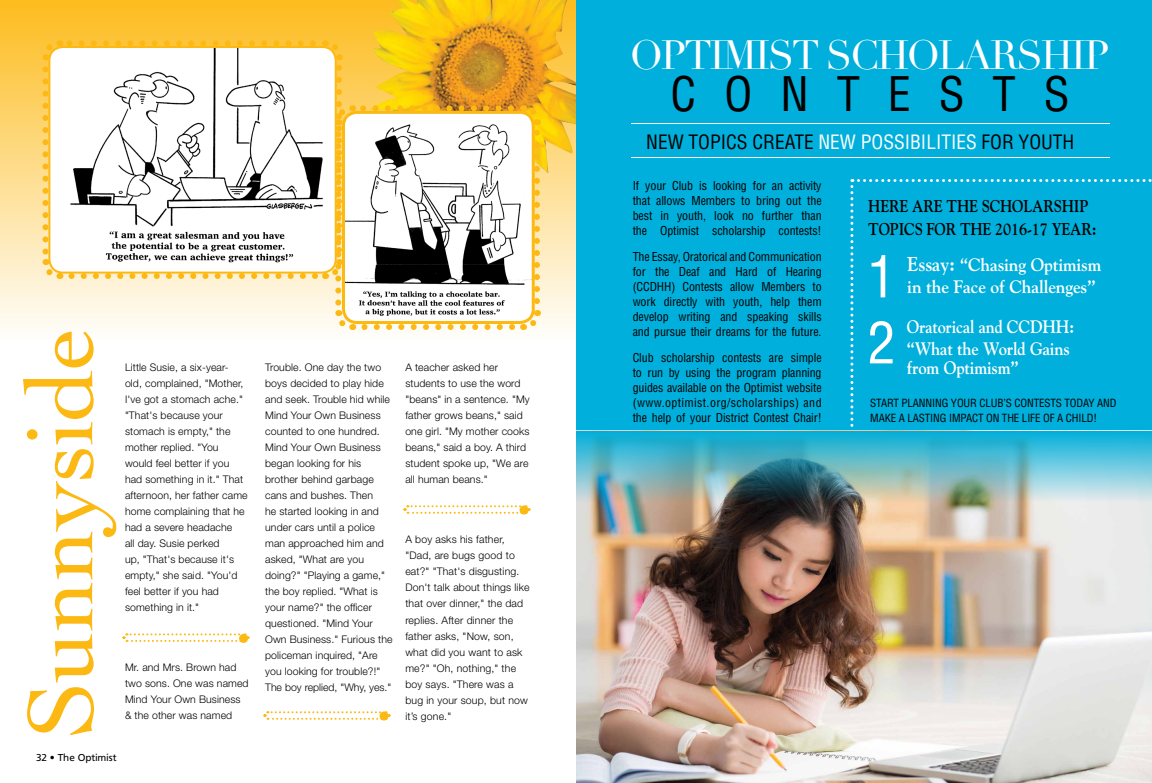
<style>
.page{position:relative;width:1152px;height:783px;background:#fff}
.page>*{position:absolute;margin:0;border:0;box-sizing:border-box;transform-origin:0 0}
.t1{font:97px "Cochin";letter-spacing:-.01em;color:#fdb913}
.t2{font:condensed 56.5px/66px "Helvetica";color:#fff}
.t3{font:condensed 46.5px "Helvetica";color:#000}
.t4{font:40px "Didot";letter-spacing:-.06em;color:#fff}
.t5{font:condensed 19.3px "Helvetica";letter-spacing:.115em;color:#000}
.t6{font:condensed 19.3px "Helvetica";color:#fff}
.t7{font:700 18px/22px "Goudy";letter-spacing:-.01em;color:#fff;scale:.9 1}
.t8{font:700 18px "Goudy";letter-spacing:-.01em;color:#fff;scale:.92 1}
.t9{font:700 17px/23px "Goudy";letter-spacing:-.01em;color:#000;scale:.86 1}
.t10{font:condensed 12px/15px "Helvetica";letter-spacing:-.01em;color:#000;text-align:justify}
.t11{font:condensed 11px "Helvetica";letter-spacing:.1em;color:#000}
.t12{font:300 10.5px/16px "Helvetica Neue LT Std";letter-spacing:.01em;color:#000}
.t13{font:10px "Frutiger";color:#000}
.s1{color:#fff}
.s2{font-size:20px}
</style>
<div class="page">
<div style="left:0;top:0;width:576px;height:341px;background:linear-gradient(to bottom,#fdbc1e,#fefefc)"></div>
<img style="left:369px;top:0;width:207px;height:189px">
<div style="left:576px;top:0;width:576px;height:432px;background:#00afdb"></div>
<svg style="left:850px;top:179px;width:302px;height:252px"></svg>
<svg style="left:39px;top:36px;width:505px;height:298px"></svg>
<img style="left:344px;top:112px;width:189px;height:210px">
<div style="left:342px;top:111px;width:193px;height:213px;border:3px solid #fdb913;border-radius:14px"></div>
<svg style="left:122px;top:633px;width:128px;height:9px"></svg>
<div style="left:239px;top:634px;width:9px;height:9px;background:#fdb913;border-radius:50%"></div>
<svg style="left:263px;top:711px;width:128px;height:9px"></svg>
<div style="left:380px;top:712px;width:9px;height:9px;background:#fdb913;border-radius:50%"></div>
<svg style="left:403px;top:505px;width:128px;height:9px"></svg>
<div style="left:520px;top:506px;width:9px;height:9px;background:#fdb913;border-radius:50%"></div>
<img style="left:577px;top:502px;width:575px;height:281px">
<img style="left:576px;top:432px;width:576px;height:70px">
<hr style="left:631px;top:123px;width:479px;height:1px;background:#fff">
<hr style="left:631px;top:157px;width:479px;height:1px;background:#fff">
<h1 class="t1" style="left:-5px;top:739px;width:414px;rotate:-90deg">Sunnyside</h1>
<p class="t13" style="left:36px;top:751px;width:82px">32 • The Optimist</p>
<p class="t12" style="left:125px;top:359px;width:124px">Little Susie, a six-year&shy;old, complained, "Mother,<br>I've got a stomach ache." "That's because your stomach is empty," the mother replied. "You would feel better if you had something in it." That afternoon, her father came home complaining that he had a severe headache<br>all day. Susie perked<br>up, "That's because it's empty," she said. "You'd feel better if you had something in it."</p>
<p class="t12" style="left:125px;top:659px;width:125px">Mr. and Mrs. Brown had two sons. One was named<br>Mind Your Own Business &amp; the other was named</p>
<p class="t12" style="left:265px;top:359px;width:129px">Trouble. One day the two boys decided to play hide and seek. Trouble hid while<br>Mind Your Own Business counted to one hundred.<br>Mind Your Own Business began looking for his brother behind garbage cans and bushes. Then<br>he started looking in and under cars until a police man approached him and asked, "What are you doing?" "Playing a game," the boy replied. "What is your name?" the officer questioned. "Mind Your<br>Own Business." Furious the policeman inquired, "Are you looking for trouble?!"<br>The boy replied, "Why, yes."</p>
<p class="t12" style="left:405px;top:360px;width:126px">A teacher asked her students to use the word "beans" in a sentence. "My father grows beans," said one girl. "My mother cooks beans," said a boy. A third student spoke up, "We are all human beans."</p>
<p class="t12" style="left:405px;top:532px;width:126px">A boy asks his father, "Dad, are bugs good to eat?" "That's disgusting.<br>Don't talk about things like that over dinner," the dad replies. After dinner the father asks, "Now, son, what did you want to ask me?" "Oh, nothing," the boy says. "There was a bug in your soup, but now it’s gone."</p>
<h3 class="t4" style="left:630px;top:32px;width:482px">OPTIMIST S CHOLARSHIP</h3>
<h3 class="t3" style="left:670px;top:65px;width:214px">Co ntests</h3>
<h3 class="t5" style="left:646px;top:130px;width:225px">New Topics Create <span class="s1">New Possi</span></h3>
<h3 class="t6" style="left:910px;top:130px;width:35px">bilities</h3>
<h3 class="t5" style="left:982px;top:130px;width:94px">for Yo utH</h3>
<p class="t10" style="left:633px;top:178px;width:190px">If your Club is looking for an activity that allows Members to bring out the best in youth, look no further than the Optimist scholarship contests!</p>
<p class="t10" style="left:633px;top:249px;width:190px">The Essay, Oratorical and Communication for the Deaf and Hard of Hearing (CCDHH) Contests allow Members to work directly with youth, help them develop writing and speaking skills and pursue their dreams for the future.</p>
<p class="t10" style="left:633px;top:350px;width:190px">Club scholarship contests are simple to run by using the program planning guides available on the Optimist website (www.optimist.org/scholarships) and the help of your District Contest Chair!</p>
<h3 class="t9" style="left:868px;top:195px;width:267px">Here are the scholarship topics for the 2016-17 year :</h3>
<h2 class="t2" style="left:867px;top:243px;width:30px">1<br>2</h2>
<h3 class="t7" style="left:907px;top:253px;width:217px"><span class="s2">Essay:</span> “Chasing Optimism in the Face of Challenges”</h3>
<h3 class="t7" style="left:907px;top:315px;width:188px">Oratorical and CCDHH: “What the World Gains</h3>
<h3 class="t8" style="left:907px;top:357px;width:123px">from Optimism”</h3>
<p class="t11" style="left:870px;top:396px;width:170px">Start planni ng your Club’s contests</p>
<p class="t11" style="left:1065px;top:396px;width:52px">today and</p>
<p class="t11" style="left:870px;top:411px;width:139px">make a lasti ng im pact on the</p>
<p class="t11" style="left:1022px;top:411px;width:77px">life of a child!</p>
</div>
